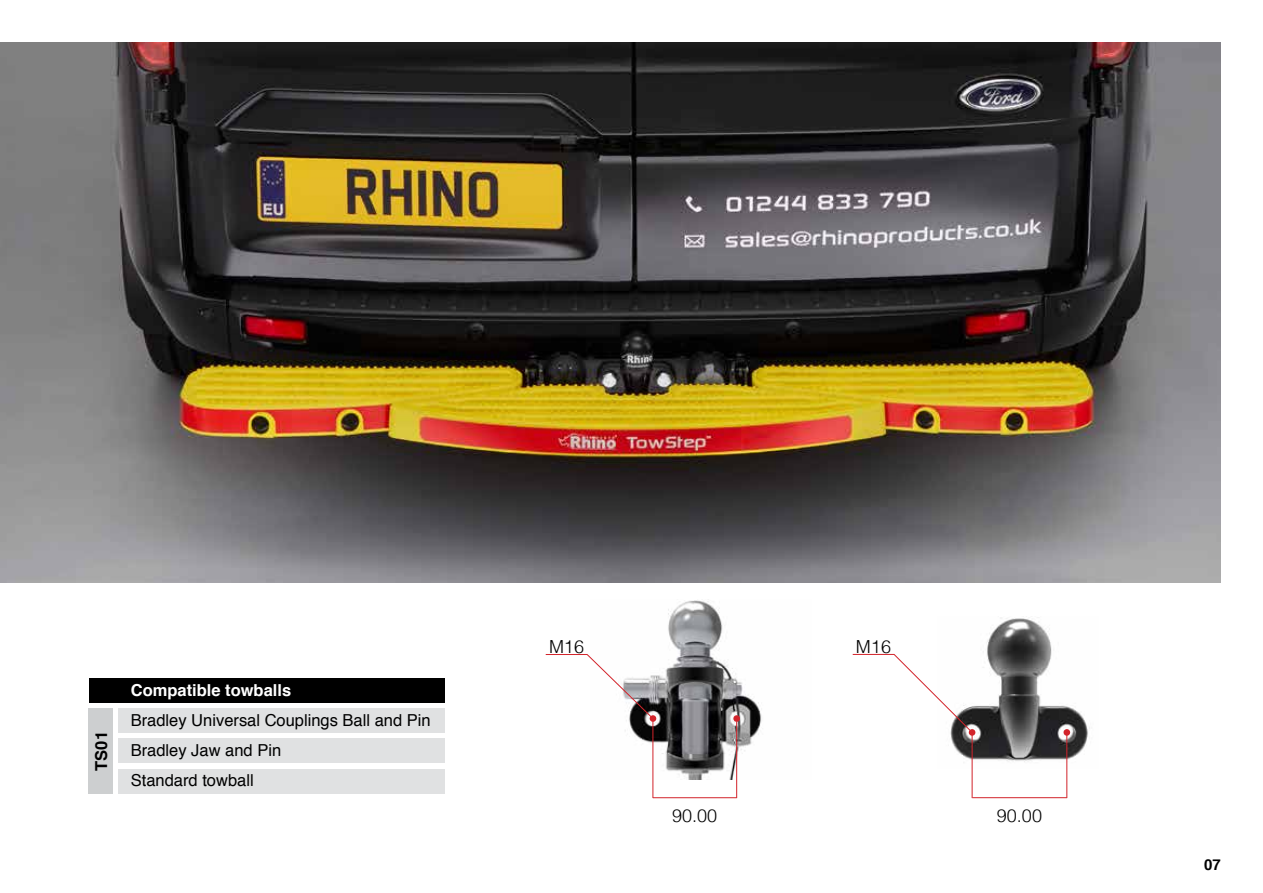
<style>
.page{position:relative;width:1263px;height:893px;background:#fff}
.page>*{position:absolute;margin:0;border:0;box-sizing:border-box;transform-origin:0 0}
.t1{font:300 18px "Helvetica";color:#000}
.t2{font:16.5px/30px "Helvetica";color:#000}
.t3{font:700 16.5px "Helvetica";color:#fff}
.t4{font:700 16.5px "Helvetica";color:#000}
.t5{font:700 15px "Helvetica";color:#000}
</style>
<div class="page">
<div style="left:118px;top:769px;width:326px;height:24px;background:#e0e1e2"></div>
<img style="left:0;top:43px;width:1220px;height:539px">
<div style="left:89px;top:708px;width:24px;height:85px;background:#cdcfd0"></div>
<div style="left:118px;top:708px;width:326px;height:24px;background:#e0e1e2"></div>
<div style="left:118px;top:739px;width:326px;height:24px;background:#e0e1e2"></div>
<img style="left:951px;top:617px;width:139px;height:152px">
<img style="left:625px;top:600px;width:137px;height:179px">
<div style="left:89px;top:678px;width:355px;height:24px;background:#000"></div>
<hr style="left:853px;top:654px;width:41px;height:1px;background:#d2232a">
<hr style="left:1066px;top:734px;width:1px;height:64px;background:#d2232a">
<hr style="left:972px;top:733px;width:1px;height:65px;background:#d2232a">
<hr style="left:972px;top:797px;width:95px;height:1px;background:#d2232a">
<svg style="left:893px;top:653px;width:82px;height:82px"></svg>
<div style="left:969px;top:729px;width:6px;height:7px;border:2px solid #d2232a;border-radius:50%"></div>
<div style="left:1063px;top:729px;width:7px;height:7px;border:2px solid #d2232a;border-radius:50%"></div>
<hr style="left:546px;top:654px;width:41px;height:1px;background:#d2232a">
<hr style="left:736px;top:721px;width:1px;height:77px;background:#d2232a">
<hr style="left:652px;top:721px;width:1px;height:77px;background:#d2232a">
<hr style="left:653px;top:797px;width:84px;height:1px;background:#d2232a">
<svg style="left:587px;top:653px;width:68px;height:68px"></svg>
<div style="left:650px;top:715px;width:6px;height:7px;border:2px solid #d2232a;border-radius:50%"></div>
<div style="left:733px;top:715px;width:7px;height:7px;border:2px solid #d2232a;border-radius:50%"></div>
<p class="t4" style="left:88px;top:771px;width:41px;rotate:-90deg">TS01</p>
<p class="t3" style="left:131px;top:677px;width:162px">Compatible towballs</p>
<p class="t2" style="left:131px;top:706px;width:301px">Bradley Universal Couplings Ball and Pin<br>Bradley Jaw and Pin<br>Standard towball</p>
<p class="t1" style="left:549px;top:632px;width:37px">M16</p>
<p class="t1" style="left:672px;top:800px;width:47px">90.00</p>
<p class="t1" style="left:856px;top:631px;width:37px">M16</p>
<p class="t1" style="left:997px;top:800px;width:47px">90.00</p>
<p class="t5" style="left:1204px;top:853px;width:18px">07</p>
</div>
